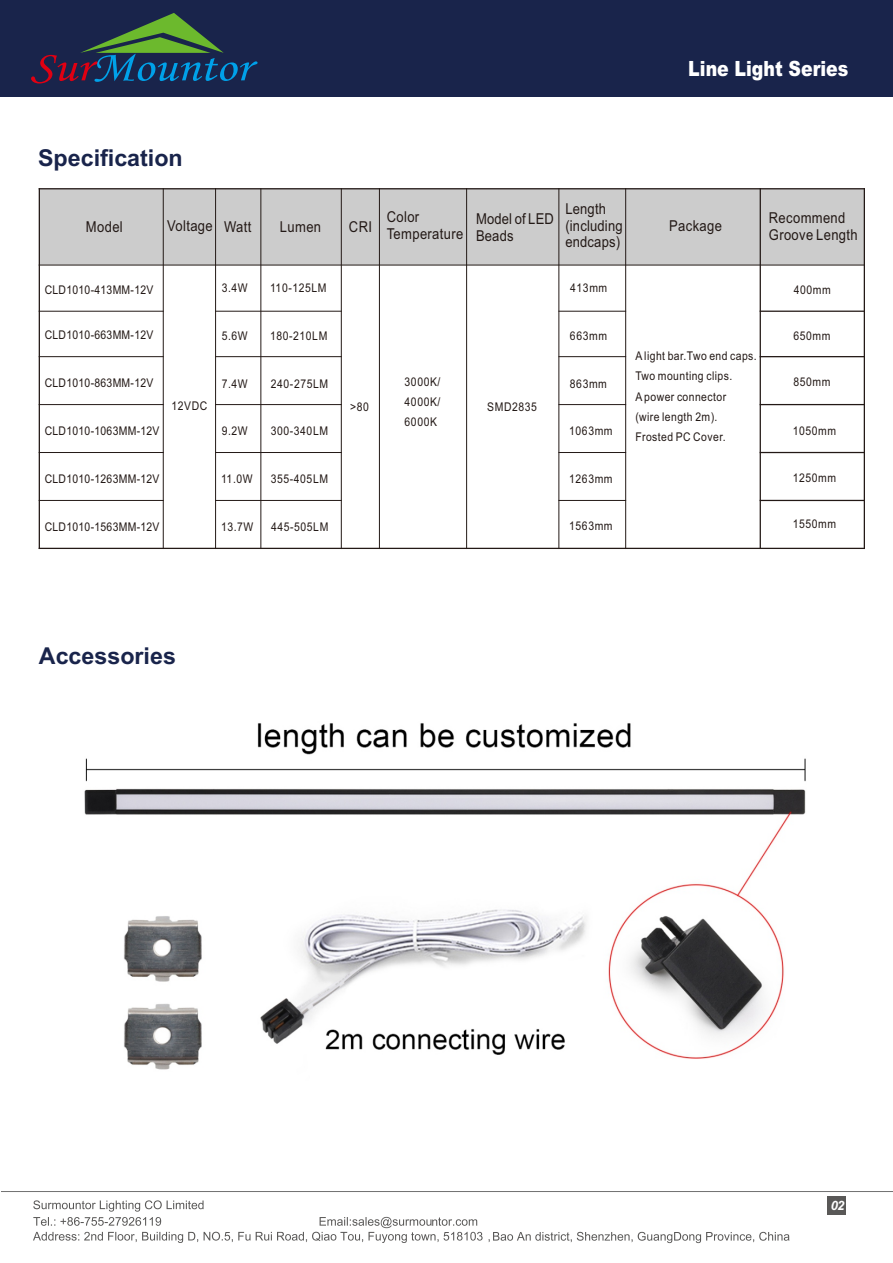
<style>
.page{position:relative;width:893px;height:1263px;background:#fff}
.page>*{position:absolute;margin:0;border:0;box-sizing:border-box;transform-origin:0 0}
.t1{font:700 23.25px "Arial";color:#19244b}
.t2{font:900 21px "Arial";color:#fff;scale:.83 1}
.t3{font:15px/16.8px "Arial";letter-spacing:.03em;color:#231916;scale:.87 1}
.t4{font:italic 700 12.9px "Arial";color:#fff}
.t5{font:12px/20.2px "Arial";letter-spacing:.04em;color:#231916;text-align:justify;scale:.87 1}
</style>
<div class="page">
<div style="left:0;top:0;width:893px;height:96px;background:#19244b"></div>
<svg style="left:31px;top:13px;width:227px;height:71px"></svg>
<hr style="left:1px;top:1191px;width:892px;height:1px;background:#717171">
<svg style="left:33px;top:1200px;width:756px;height:43px"></svg>
<div style="left:828px;top:1196px;width:18px;height:18px;background:#595857"></div>
<div style="left:39px;top:189px;width:124px;height:76px;background:#ccc"></div>
<div style="left:163px;top:189px;width:53px;height:76px;background:#ccc"></div>
<div style="left:216px;top:189px;width:45px;height:76px;background:#ccc"></div>
<div style="left:261px;top:189px;width:80px;height:76px;background:#ccc"></div>
<div style="left:341px;top:189px;width:38px;height:76px;background:#ccc"></div>
<div style="left:379px;top:189px;width:88px;height:76px;background:#ccc"></div>
<div style="left:467px;top:189px;width:92px;height:76px;background:#ccc"></div>
<div style="left:559px;top:189px;width:67px;height:76px;background:#ccc"></div>
<div style="left:626px;top:189px;width:134px;height:76px;background:#ccc"></div>
<div style="left:760px;top:189px;width:104px;height:76px;background:#ccc"></div>
<hr style="left:39px;top:188px;width:1px;height:361px;background:#231916">
<hr style="left:163px;top:188px;width:1px;height:361px;background:#231916">
<hr style="left:215px;top:188px;width:1px;height:361px;background:#231916">
<hr style="left:260px;top:188px;width:1px;height:361px;background:#231916">
<hr style="left:341px;top:188px;width:1px;height:361px;background:#231916">
<hr style="left:379px;top:188px;width:1px;height:361px;background:#231916">
<hr style="left:466px;top:188px;width:1px;height:361px;background:#231916">
<hr style="left:558px;top:188px;width:1px;height:361px;background:#231916">
<hr style="left:625px;top:188px;width:1px;height:361px;background:#231916">
<hr style="left:760px;top:188px;width:1px;height:361px;background:#231916">
<hr style="left:864px;top:188px;width:1px;height:361px;background:#231916">
<hr style="left:39px;top:548px;width:826px;height:1px;background:#231916">
<hr style="left:760px;top:500px;width:105px;height:1px;background:#231916">
<hr style="left:39px;top:500px;width:125px;height:1px;background:#231916">
<hr style="left:215px;top:500px;width:127px;height:1px;background:#231916">
<hr style="left:558px;top:500px;width:68px;height:1px;background:#231916">
<hr style="left:760px;top:452px;width:105px;height:1px;background:#231916">
<hr style="left:39px;top:452px;width:125px;height:1px;background:#231916">
<hr style="left:215px;top:452px;width:127px;height:1px;background:#231916">
<hr style="left:558px;top:452px;width:68px;height:1px;background:#231916">
<hr style="left:760px;top:404px;width:105px;height:1px;background:#231916">
<hr style="left:39px;top:404px;width:125px;height:1px;background:#231916">
<hr style="left:215px;top:404px;width:127px;height:1px;background:#231916">
<hr style="left:558px;top:404px;width:68px;height:1px;background:#231916">
<hr style="left:760px;top:356px;width:105px;height:1px;background:#231916">
<hr style="left:39px;top:356px;width:125px;height:1px;background:#231916">
<hr style="left:215px;top:356px;width:127px;height:1px;background:#231916">
<hr style="left:558px;top:356px;width:68px;height:1px;background:#231916">
<hr style="left:760px;top:311px;width:105px;height:1px;background:#231916">
<hr style="left:39px;top:311px;width:125px;height:1px;background:#231916">
<hr style="left:215px;top:311px;width:127px;height:1px;background:#231916">
<hr style="left:558px;top:311px;width:68px;height:1px;background:#231916">
<hr style="left:39px;top:265px;width:826px;height:1px;background:#231916">
<hr style="left:39px;top:188px;width:826px;height:1px;background:#231916">
<img style="left:84px;top:723px;width:722px;height:347px">
<h2 class="t2" style="left:688px;top:61px;width:194px">Line Light Series</h2>
<h1 class="t1" style="left:38px;top:149px;width:146px">Specification</h1>
<p class="t3" style="left:86px;top:220px;width:44px">Model</p>
<p class="t3" style="left:167px;top:218px;width:98px">Voltage Watt</p>
<p class="t3" style="left:280px;top:220px;width:49px">Lumen</p>
<p class="t3" style="left:349px;top:220px;width:28px">CRI</p>
<p class="t3" style="left:387px;top:210px;width:90px">Color<br>Temperature</p>
<p class="t3" style="left:476px;top:211px;width:91px">Model of LED<br>Beads</p>
<p class="t3" style="left:565px;top:202px;width:67px">Length (including endcaps)</p>
<p class="t5" style="left:45px;top:280px;width:126px">CLD1010-413MM-12V</p>
<p class="t5" style="left:222px;top:279px;width:31px">3.4W</p>
<p class="t5" style="left:270px;top:279px;width:66px">110-125LM</p>
<p class="t5" style="left:570px;top:279px;width:44px">413mm</p>
<p class="t3" style="left:669px;top:218px;width:62px">Package</p>
<p class="t5" style="left:45px;top:326px;width:126px">CLD1010-663MM-12V</p>
<p class="t5" style="left:45px;top:374px;width:126px">CLD1010-863MM-12V</p>
<p class="t5" style="left:45px;top:422px;width:133px">CLD1010-1063MM-12V</p>
<p class="t5" style="left:45px;top:470px;width:133px">CLD1010-1263MM-12V</p>
<p class="t5" style="left:45px;top:518px;width:133px">CLD1010-1563MM-12V</p>
<p class="t5" style="left:171px;top:396px;width:43px">12VDC</p>
<p class="t5" style="left:222px;top:327px;width:31px">5.6W</p>
<p class="t5" style="left:270px;top:327px;width:67px">180-210LM</p>
<p class="t5" style="left:570px;top:327px;width:44px">663mm</p>
<p class="t5" style="left:222px;top:375px;width:31px">7.4W</p>
<p class="t5" style="left:271px;top:375px;width:67px">240-275LM</p>
<p class="t5" style="left:570px;top:375px;width:44px">863mm</p>
<p class="t5" style="left:222px;top:422px;width:31px">9.2W</p>
<p class="t5" style="left:271px;top:422px;width:67px">300-340LM</p>
<p class="t5" style="left:221px;top:470px;width:38px">11.0W</p>
<p class="t5" style="left:271px;top:470px;width:67px">355-405LM</p>
<p class="t5" style="left:221px;top:518px;width:39px">13.7W</p>
<p class="t5" style="left:271px;top:518px;width:67px">445-505LM</p>
<p class="t5" style="left:405px;top:372px;width:43px">3000K/ 4000K/ 6000K</p>
<p class="t5" style="left:487px;top:398px;width:59px">SMD2835</p>
<p class="t5" style="left:350px;top:398px;width:23px">&gt;80</p>
<p class="t5" style="left:569px;top:421px;width:51px">1063mm</p>
<p class="t5" style="left:569px;top:469px;width:51px">1263mm</p>
<p class="t5" style="left:569px;top:517px;width:51px">1563mm</p>
<p class="t5" style="left:635px;top:347px;width:141px;text-align:left">A light bar.Two end caps.<br>Two mounting clips.<br>A power connector<br>(wire length 2m).<br>Frosted PC Cover.</p>
<p class="t3" style="left:769px;top:211px;width:104px">Recommend<br>Groove Length</p>
<p class="t5" style="left:794px;top:281px;width:44px">400mm</p>
<p class="t5" style="left:793px;top:327px;width:44px">650mm</p>
<p class="t5" style="left:793px;top:372px;width:44px">850mm</p>
<p class="t5" style="left:793px;top:422px;width:51px">1050mm</p>
<p class="t5" style="left:793px;top:468px;width:51px">1250mm</p>
<p class="t5" style="left:793px;top:515px;width:51px">1550mm</p>
<h1 class="t1" style="left:39px;top:647px;width:138px">Accessories</h1>
<p class="t4" style="left:831px;top:1200px;width:15px">02</p>
</div>
